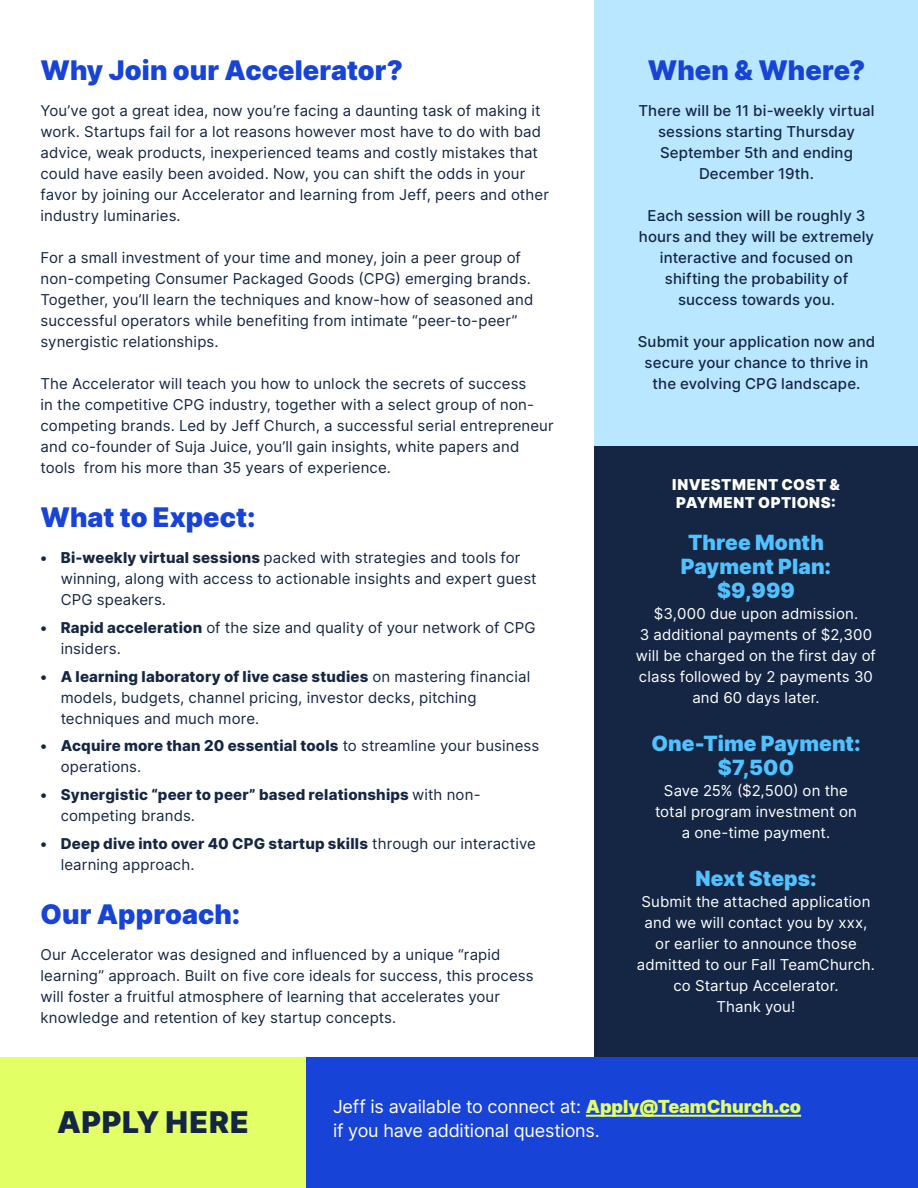
<style>
.page{position:relative;width:918px;height:1188px;background:#fff}
.page>*{position:absolute;margin:0;border:0;box-sizing:border-box;transform-origin:0 0}
.t1{font:900 30px "Inter";letter-spacing:.02em;color:#152644}
.t2{font:900 27px "Inter";color:#1743d7}
.t3{font:900 21px/24px "Inter";color:#51c2ff;text-align:center}
.t4{font:18px/24px "Inter";letter-spacing:-.01em;color:#fff}
.t5{font:15px/21px "Inter";letter-spacing:.01em;color:#152644}
.t6{font:15px/21px "Inter";letter-spacing:.01em;color:#fff;text-align:center}
.t7{font:500 15px/21px "Inter";letter-spacing:.01em;color:#152644;text-align:center}
.t8{font:800 15px/21px "Inter";letter-spacing:.01em;color:#152644}
.t9{font:900 15px/18px "Inter";letter-spacing:.03em;color:#fff}
.s1{font-weight:800}
.s2{font-weight:400}
.s3{font-weight:900;color:#e2ff65}
</style>
<div class="page">
<div style="left:594px;top:446px;width:324px;height:612px;background:#152644"></div>
<div style="left:594px;top:0;width:324px;height:446px;background:#b9e7ff"></div>
<div style="left:306px;top:1058px;width:612px;height:130px;background:#1743d7"></div>
<hr style="left:586px;top:1115px;width:215px;height:2px;background:#e2ff65">
<div style="left:0;top:1058px;width:306px;height:130px;background:#e2ff65"></div>
<h2 class="t2" style="left:40px;top:50px;width:364px">Why Join our Accelerator?</h2>
<p class="t5" style="left:40px;top:100px;width:510px">You’ve got a great idea, now you’re facing a daunting task of making it work. Startups fail for a lot reasons however most have to do with bad advice, weak products, inexperienced teams and costly mistakes that could have easily been avoided. Now, you can shift the odds in your favor by joining our Accelerator and learning from Jeff, peers and other industry luminaries.</p>
<p class="t5" style="left:40px;top:247px;width:494px">For a small investment of your time and money, join a peer group of non-competing Consumer Packaged Goods (CPG) emerging brands.<br>Together, you’ll learn the techniques and know-how of seasoned and successful operators while benefiting from intimate “peer-to-peer” synergistic relationships.</p>
<p class="t5" style="left:40px;top:373px;width:515px">The Accelerator will teach you how to unlock the secrets of success<br>in the competitive CPG industry, together with a select group of non&shy;competing brands. Led by Jeff Church, a successful serial entrepreneur and co-founder of Suja Juice, you’ll gain insights, white papers and tools from his more than 35 years of experience.</p>
<h2 class="t2" style="left:40px;top:497px;width:216px">What to Expect:</h2>
<p class="t5" style="left:61px;top:547px;width:478px;text-indent:-20px"><span class="s1">• Bi-weekly virtual sessions</span> packed with strategies and tools for winning, along with access to actionable insights and expert guest<br>CPG speakers.</p>
<p class="t5" style="left:61px;top:617px;width:476px;text-indent:-20px"><span class="s1">• Rapid acceleration</span> of the size and quality of your network of CPG insiders.</p>
<p class="t5" style="left:61px;top:665px;width:471px;text-indent:-20px"><span class="s1">• A learning laboratory of live case studies</span> on mastering financial models, budgets, channel pricing, investor decks, pitching techniques and much more.</p>
<p class="t5" style="left:61px;top:735px;width:480px;text-indent:-20px"><span class="s1">• Acquire more than 20 essential tools</span> to streamline your business operations.</p>
<p class="t8" style="left:61px;top:784px;width:421px;text-indent:-20px">• Synergistic “peer to peer” based relationships <span class="s2">with non&shy;competing brands.</span></p>
<p class="t5" style="left:61px;top:833px;width:477px;text-indent:-20px"><span class="s1">• Deep dive into over 40 CPG startup skills</span> through our interactive learning approach.</p>
<h2 class="t2" style="left:40px;top:893px;width:201px">Our Approach:</h2>
<p class="t5" style="left:40px;top:944px;width:495px">Our Accelerator was designed and influenced by a unique “rapid learning” approach. Built on five core ideals for success, this process will foster a fruitful atmosphere of learning that accelerates your knowledge and retention of key startup concepts.</p>
<h2 class="t2" style="left:648px;top:50px;width:219px">When &amp; Where?</h2>
<p class="t7" style="left:638px;top:100px;width:238px">There will be 11 bi-weekly virtual sessions starting Thursday<br>September 5th and ending<br>December 19th.</p>
<p class="t7" style="left:639px;top:205px;width:237px">Each session will be roughly 3 hours and they will be extremely interactive and focused on shifting the probability of success towards you.</p>
<p class="t7" style="left:638px;top:331px;width:239px">Submit your application now and secure your chance to thrive in the evolving CPG landscape.</p>
<p class="t9" style="left:672px;top:475px;width:169px">INVESTMENT COST &amp;<br>PAYMENT OPTIONS:</p>
<h3 class="t3" style="left:681px;top:530px;width:152px">Three Month<br>Payment Plan: $9,999</h3>
<p class="t6" style="left:636px;top:603px;width:242px">$3,000 due upon admission.<br>3 additional payments of $2,300 will be charged on the first day of class followed by 2 payments 30 and 60 days later.</p>
<h3 class="t3" style="left:651px;top:731px;width:211px">One-Time Payment: $7,500</h3>
<p class="t6" style="left:655px;top:780px;width:203px">Save 25% ($2,500) on the total program investment on a one-time payment.</p>
<h3 class="t3" style="left:695px;top:866px;width:123px">Next Steps:</h3>
<p class="t6" style="left:637px;top:891px;width:240px">Submit the attached application and we will contact you by xxx, or earlier to announce those admitted to our Fall TeamChurch. co Startup Accelerator.<br>Thank you!</p>
<h1 class="t1" style="left:57px;top:1099px;width:193px">APPLY HERE</h1>
<p class="t4" style="left:333px;top:1094px;width:470px">Jeff is available to connect at: <span class="s3">Apply@TeamChurch.co </span>if you have additional questions.</p>
</div>
